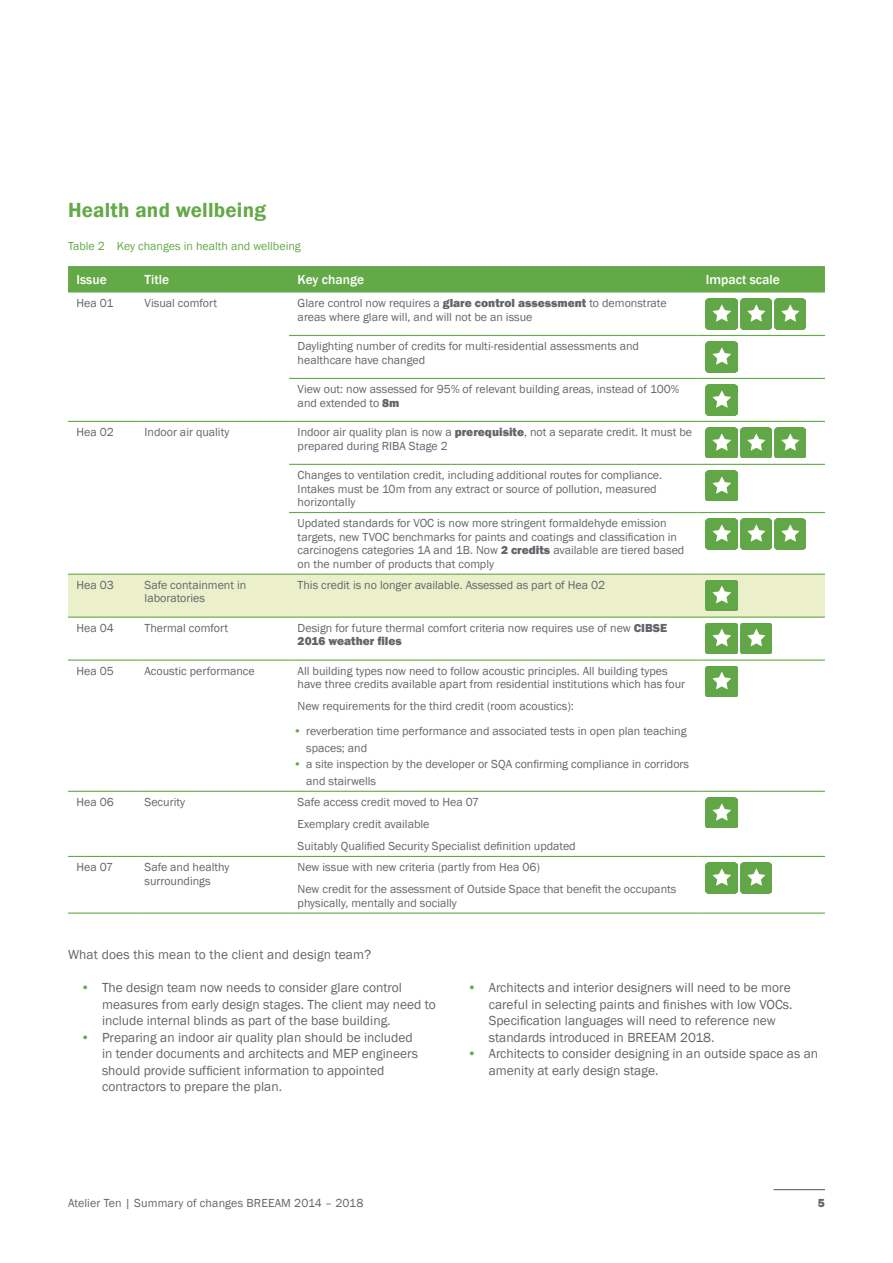
<style>
.page{position:relative;width:893px;height:1263px;background:#fff}
.page>*{position:absolute;margin:0;border:0;box-sizing:border-box;transform-origin:0 0}
.Subheading{font:600 21px "Franklin Gothic";letter-spacing:.01em;color:#63a947}
.Body_text__set_to_ba{font:13.5px/16.5px "Franklin Gothic";color:#626569}
.Table_heading{font:500 13.5px "Franklin Gothic";color:#fff}
.Table_body_text{font:12px/13.5px "Franklin Gothic";color:#626569}
.t1{font:12px "Franklin Gothic";color:#63a947}
.t2{font:800 12px "Franklin Gothic";color:#626569}
.s1{font-weight:800}
.s2{color:#63a947}
</style>
<div class="page">
<hr style="left:774px;top:1189px;width:51px;height:1px;background:#626569">
<div style="left:68px;top:266px;width:757px;height:26px;background:#63a947"></div>
<div style="left:68px;top:575px;width:757px;height:42px;background:#ebf0ca"></div>
<hr style="left:289px;top:335px;width:408px;height:1px;background:#63a947">
<hr style="left:697px;top:335px;width:128px;height:1px;background:#63a947">
<hr style="left:289px;top:378px;width:408px;height:1px;background:#63a947">
<hr style="left:697px;top:378px;width:128px;height:1px;background:#63a947">
<hr style="left:289px;top:421px;width:408px;height:1px;background:#63a947">
<hr style="left:697px;top:421px;width:128px;height:1px;background:#63a947">
<hr style="left:289px;top:464px;width:408px;height:1px;background:#63a947">
<hr style="left:697px;top:464px;width:128px;height:1px;background:#63a947">
<hr style="left:289px;top:512px;width:408px;height:1px;background:#63a947">
<hr style="left:697px;top:512px;width:128px;height:1px;background:#63a947">
<hr style="left:289px;top:574px;width:408px;height:1px;background:#63a947">
<hr style="left:697px;top:574px;width:128px;height:1px;background:#63a947">
<hr style="left:68px;top:617px;width:68px;height:1px;background:#63a947">
<hr style="left:136px;top:617px;width:153px;height:1px;background:#63a947">
<hr style="left:289px;top:617px;width:408px;height:1px;background:#63a947">
<hr style="left:697px;top:617px;width:128px;height:1px;background:#63a947">
<hr style="left:68px;top:659px;width:68px;height:2px;background:#63a947">
<hr style="left:136px;top:659px;width:153px;height:2px;background:#63a947">
<hr style="left:289px;top:659px;width:408px;height:2px;background:#63a947">
<hr style="left:697px;top:659px;width:128px;height:2px;background:#63a947">
<hr style="left:68px;top:791px;width:68px;height:1px;background:#63a947">
<hr style="left:136px;top:791px;width:153px;height:1px;background:#63a947">
<hr style="left:289px;top:791px;width:408px;height:1px;background:#63a947">
<hr style="left:697px;top:791px;width:128px;height:1px;background:#63a947">
<hr style="left:68px;top:856px;width:68px;height:1px;background:#63a947">
<hr style="left:136px;top:856px;width:153px;height:1px;background:#63a947">
<hr style="left:289px;top:856px;width:408px;height:1px;background:#63a947">
<hr style="left:697px;top:856px;width:128px;height:1px;background:#63a947">
<hr style="left:68px;top:912px;width:68px;height:2px;background:#63a947">
<hr style="left:136px;top:912px;width:153px;height:2px;background:#63a947">
<hr style="left:289px;top:912px;width:408px;height:2px;background:#63a947">
<hr style="left:697px;top:912px;width:128px;height:2px;background:#63a947">
<hr style="left:68px;top:421px;width:68px;height:1px;background:#63a947">
<hr style="left:68px;top:574px;width:68px;height:1px;background:#63a947">
<hr style="left:136px;top:421px;width:153px;height:1px;background:#63a947">
<hr style="left:136px;top:574px;width:153px;height:1px;background:#63a947">
<img style="left:706px;top:299px;width:31px;height:30px">
<img style="left:740px;top:299px;width:32px;height:30px">
<img style="left:775px;top:299px;width:31px;height:30px">
<img style="left:706px;top:342px;width:31px;height:30px">
<img style="left:706px;top:385px;width:31px;height:30px">
<img style="left:706px;top:428px;width:31px;height:30px">
<img style="left:740px;top:428px;width:32px;height:30px">
<img style="left:775px;top:428px;width:31px;height:30px">
<img style="left:706px;top:471px;width:31px;height:30px">
<img style="left:706px;top:519px;width:31px;height:30px">
<img style="left:740px;top:519px;width:32px;height:30px">
<img style="left:775px;top:519px;width:31px;height:30px">
<img style="left:706px;top:580px;width:31px;height:31px">
<img style="left:706px;top:623px;width:31px;height:31px">
<img style="left:740px;top:623px;width:32px;height:31px">
<img style="left:706px;top:666px;width:31px;height:31px">
<img style="left:706px;top:798px;width:31px;height:30px">
<img style="left:706px;top:863px;width:31px;height:30px">
<img style="left:740px;top:863px;width:32px;height:30px">
<p class="Subheading" style="left:68px;top:197px;width:199px">Health and wellbeing</p>
<p class="t1" style="left:68px;top:238px;width:234px">Table 2 Key changes in health and wellbeing</p>
<p class="Table_heading" style="left:77px;top:271px;width:32px">Issue</p>
<p class="Table_heading" style="left:145px;top:271px;width:26px">Title</p>
<p class="Table_heading" style="left:298px;top:271px;width:68px">Key change</p>
<p class="Table_heading" style="left:706px;top:271px;width:76px">Impact scale</p>
<p class="Table_body_text" style="left:77px;top:297px;width:38px">Hea 01</p>
<p class="Table_body_text" style="left:145px;top:297px;width:74px">Visual comfort</p>
<p class="Table_body_text" style="left:298px;top:297px;width:370px">Glare control now requires a <span class="s1">glare control assessment</span> to demonstrate areas where glare will, and will not be an issue</p>
<p class="Table_body_text" style="left:298px;top:340px;width:343px">Daylighting number of credits for multi-residential assessments and healthcare have changed</p>
<p class="Table_body_text" style="left:298px;top:383px;width:383px">View out: now assessed for 95% of relevant building areas, instead of 100% and extended to <span class="s1">8m</span></p>
<p class="Table_body_text" style="left:77px;top:426px;width:39px">Hea 02</p>
<p class="Table_body_text" style="left:145px;top:426px;width:86px">Indoor air quality</p>
<p class="Table_body_text" style="left:298px;top:426px;width:396px">Indoor air quality plan is now a <span class="s1">prerequisite</span>, not a separate credit. It must be prepared during RIBA Stage 2</p>
<p class="Table_body_text" style="left:298px;top:469px;width:366px">Changes to ventilation credit, including additional routes for compliance.<br>Intakes must be 10m from any extract or source of pollution, measured horizontally</p>
<p class="Table_body_text" style="left:298px;top:517px;width:388px">Updated standards for VOC is now more stringent formaldehyde emission targets, new TVOC benchmarks for paints and coatings and classification in carcinogens categories 1A and 1B. Now <span class="s1">2 credits</span> available are tiered based on the number of products that comply</p>
<p class="Table_body_text" style="left:77px;top:578px;width:39px">Hea 03</p>
<p class="Table_body_text" style="left:145px;top:578px;width:103px">Safe containment in laboratories</p>
<p class="Table_body_text" style="left:298px;top:578px;width:309px">This credit is no longer available. Assessed as part of Hea 02</p>
<p class="Table_body_text" style="left:77px;top:621px;width:39px">Hea 04</p>
<p class="Table_body_text" style="left:145px;top:621px;width:85px">Thermal comfort</p>
<p class="Table_body_text" style="left:298px;top:621px;width:371px">Design for future thermal comfort criteria now requires use of new <span class="s1">CIBSE<br>2016 weather files</span></p>
<p class="Table_body_text" style="left:77px;top:664px;width:39px">Hea 05</p>
<p class="Table_body_text" style="left:145px;top:664px;width:112px">Acoustic performance</p>
<p class="Table_body_text" style="left:298px;top:664px;width:389px">All building types now need to follow acoustic principles. All building types have three credits available apart from residential institutions which has four</p>
<p class="Table_body_text" style="left:298px;top:700px;width:278px">New requirements for the third credit (room acoustics):</p>
<p class="Table_body_text" style="left:306px;top:723px;width:382px;line-height:16.5px;text-indent:-13px"><span class="s2">•</span> reverberation time performance and associated tests in open plan teaching spaces; and</p>
<p class="Table_body_text" style="left:306px;top:756px;width:385px;line-height:16.5px;text-indent:-13px"><span class="s2">•</span> a site inspection by the developer or SQA confirming compliance in corridors and stairwells</p>
<p class="Table_body_text" style="left:77px;top:795px;width:39px">Hea 06</p>
<p class="Table_body_text" style="left:145px;top:795px;width:42px">Security</p>
<p class="Table_body_text" style="left:298px;top:795px;width:183px">Safe access credit moved to Hea 07</p>
<p class="Table_body_text" style="left:298px;top:817px;width:133px">Exemplary credit available</p>
<p class="Table_body_text" style="left:298px;top:839px;width:280px">Suitably Qualified Security Specialist definition updated</p>
<p class="Table_body_text" style="left:77px;top:861px;width:38px">Hea 07</p>
<p class="Table_body_text" style="left:145px;top:861px;width:86px">Safe and healthy surroundings</p>
<p class="Table_body_text" style="left:298px;top:861px;width:244px">New issue with new criteria (partly from Hea 06)</p>
<p class="Table_body_text" style="left:298px;top:883px;width:380px">New credit for the assessment of Outside Space that benefit the occupants physically, mentally and socially</p>
<p class="Body_text__set_to_ba" style="left:68px;top:947px;width:305px">What does this mean to the client and design team?</p>
<p class="Body_text__set_to_ba" style="left:102px;top:980px;width:335px;text-indent:-21px"><span class="s2">•</span> The design team now needs to consider glare control measures from early design stages. The client may need to include internal blinds as part of the base building.</p>
<p class="Body_text__set_to_ba" style="left:102px;top:1029px;width:317px;text-indent:-21px"><span class="s2">•</span> Preparing an indoor air quality plan should be included in tender documents and architects and MEP engineers should provide sufficient information to appointed contractors to prepare the plan.</p>
<p class="Body_text__set_to_ba" style="left:489px;top:980px;width:305px;text-indent:-21px"><span class="s2">•</span> Architects and interior designers will need to be more careful in selecting paints and finishes with low VOCs.<br>Specification languages will need to reference new standards introduced in BREEAM 2018.</p>
<p class="Body_text__set_to_ba" style="left:489px;top:1046px;width:331px;text-indent:-21px"><span class="s2">•</span> Architects to consider designing in an outside space as an amenity at early design stage.</p>
<p class="Table_body_text" style="left:68px;top:1196px;width:297px">Atelier Ten | Summary of changes BREEAM 2014 – 2018</p>
<p class="t2" style="left:818px;top:1195px;width:9px">5</p>
</div>
